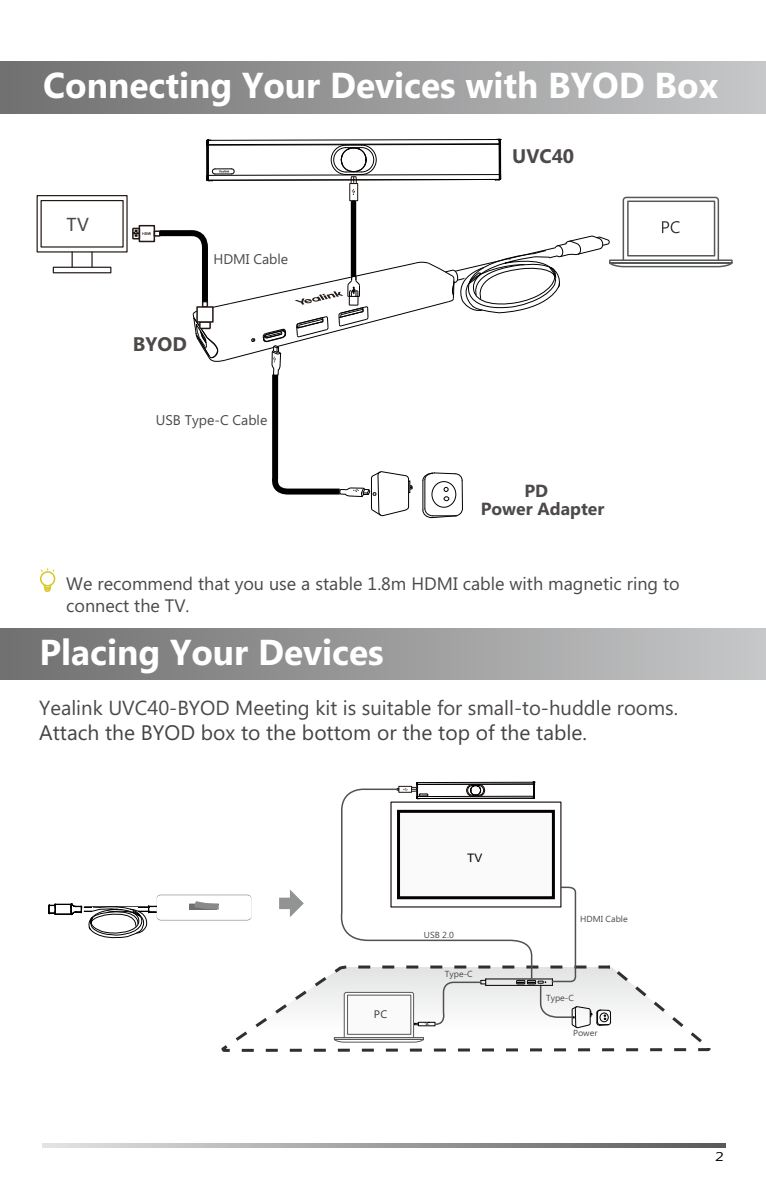
<style>
.page{position:relative;width:766px;height:1191px;background:#fff}
.page>*{position:absolute;margin:0;border:0;box-sizing:border-box;transform-origin:0 0}
.t1{font:700 36px "Microsoft Phags Pa";color:#fff}
.t2{font:21px "Microsoft Phags Pa";color:#444443}
.t3{font:20.4px "Microsoft Phags Pa";color:#4c4948}
.t4{font:700 19.5px "Microsoft Phags Pa";color:#4c4948}
.t5{font:18px/21.6px "Microsoft Phags Pa";color:#4c4948}
.t6{font:700 17.7px/17.7px "Microsoft Phags Pa";color:#4c4948}
.t7{font:17.7px "Microsoft Ya Hei";color:#4c4948}
.t8{font:14.1px "Microsoft Phags Pa";color:#4c4948}
.t9{font:12.6px "Microsoft Phags Pa";color:#000;scale:1.29 1}
.t10{font:11.7px "Arial";color:#000}
.t11{font:11.1px "Microsoft Phags Pa";color:#3e3a39}
.t12{font:8.7px "Microsoft Phags Pa";color:#4c4948}
</style>
<div class="page">
<div style="left:1px;top:62px;width:764px;height:51px;background:linear-gradient(to right,#706f70,#c6c7c8)"></div>
<div style="left:40px;top:571px;width:15px;height:15px;border:2px solid #dac620;border-radius:50%"></div>
<svg style="left:40px;top:568px;width:15px;height:4px"></svg>
<svg style="left:43px;top:583px;width:9px;height:9px"></svg>
<div style="left:0;top:628px;width:765px;height:51px;background:linear-gradient(to right,#706f70,#c6c7c8)"></div>
<div style="left:37px;top:195px;width:91px;height:57px;border:1px solid #231815"></div>
<div style="left:40px;top:200px;width:84px;height:48px;border:1px solid #231815"></div>
<svg style="left:71px;top:252px;width:2px;height:15px"></svg>
<svg style="left:91px;top:252px;width:2px;height:15px"></svg>
<div style="left:53px;top:267px;width:58px;height:6px;border:1px solid #231815"></div>
<svg style="left:48px;top:894px;width:203px;height:45px"></svg>
<svg style="left:279px;top:889px;width:25px;height:28px"></svg>
<svg style="left:221px;top:967px;width:490px;height:85px"></svg>
<div style="left:397px;top:810px;width:157px;height:89px;background:#fafafa;border:3px solid #020000"></div>
<hr style="left:485px;top:985px;width:67px;height:1px;background:#040000">
<svg style="left:516px;top:886px;width:95px;height:142px"></svg>
<svg style="left:333px;top:978px;width:153px;height:64px"></svg>
<svg style="left:42px;top:1143px;width:683px;height:4px;background:#9f9e9e"></svg>
<hr style="left:417px;top:781px;width:116px;height:2px;background:#040000">
<hr style="left:417px;top:783px;width:116px;height:2px;background:#040000">
<svg style="left:531px;top:781px;width:4px;height:18px"></svg>
<svg style="left:466px;top:783px;width:19px;height:5px"></svg>
<svg style="left:397px;top:781px;width:31px;height:7px"></svg>
<svg style="left:337px;top:788px;width:196px;height:192px"></svg>
<svg style="left:132px;top:138px;width:601px;height:380px"></svg>
<h1 class="t1" style="left:43px;top:60px;width:676px">Connecting Your Devices with BYOD Box</h1>
<p class="t7" style="left:67px;top:213px;width:24px">TV</p>
<p class="t8" style="left:213px;top:250px;width:76px">HDMI Cable</p>
<p class="t4" style="left:133px;top:330px;width:55px">BYOD</p>
<p class="t8" style="left:156px;top:410px;width:113px">USB Type-C Cable</p>
<p class="t4" style="left:512px;top:142px;width:64px">UVC40</p>
<p class="t6" style="left:480px;top:481px;width:125px;text-indent:44px">PD<br>Power Adapter</p>
<p class="t5" style="left:66px;top:572px;width:615px">We recommend that you use a stable 1.8m HDMI cable with magnetic ring to connect the TV.</p>
<h1 class="t1" style="left:40px;top:626px;width:345px">Placing Your Devices</h1>
<p class="t3" style="left:39px;top:694px;width:640px">Yealink UVC40-BYOD Meeting kit is suitable for small-to-huddle rooms.</p>
<p class="t2" style="left:39px;top:718px;width:549px">Attach the BYOD box to the bottom or the top of the table.</p>
<p class="t11" style="left:373px;top:1006px;width:15px">PC</p>
<p class="t10" style="left:467px;top:849px;width:17px">TV</p>
<p class="t12" style="left:424px;top:929px;width:31px">USB 2.0</p>
<p class="t12" style="left:444px;top:968px;width:29px">Type-C</p>
<p class="t12" style="left:580px;top:912px;width:49px">HDMI Cable</p>
<p class="t12" style="left:546px;top:991px;width:29px">Type-C</p>
<p class="t12" style="left:573px;top:1027px;width:26px">Power</p>
<p class="t9" style="left:714px;top:1148px;width:8px">2</p>
</div>
